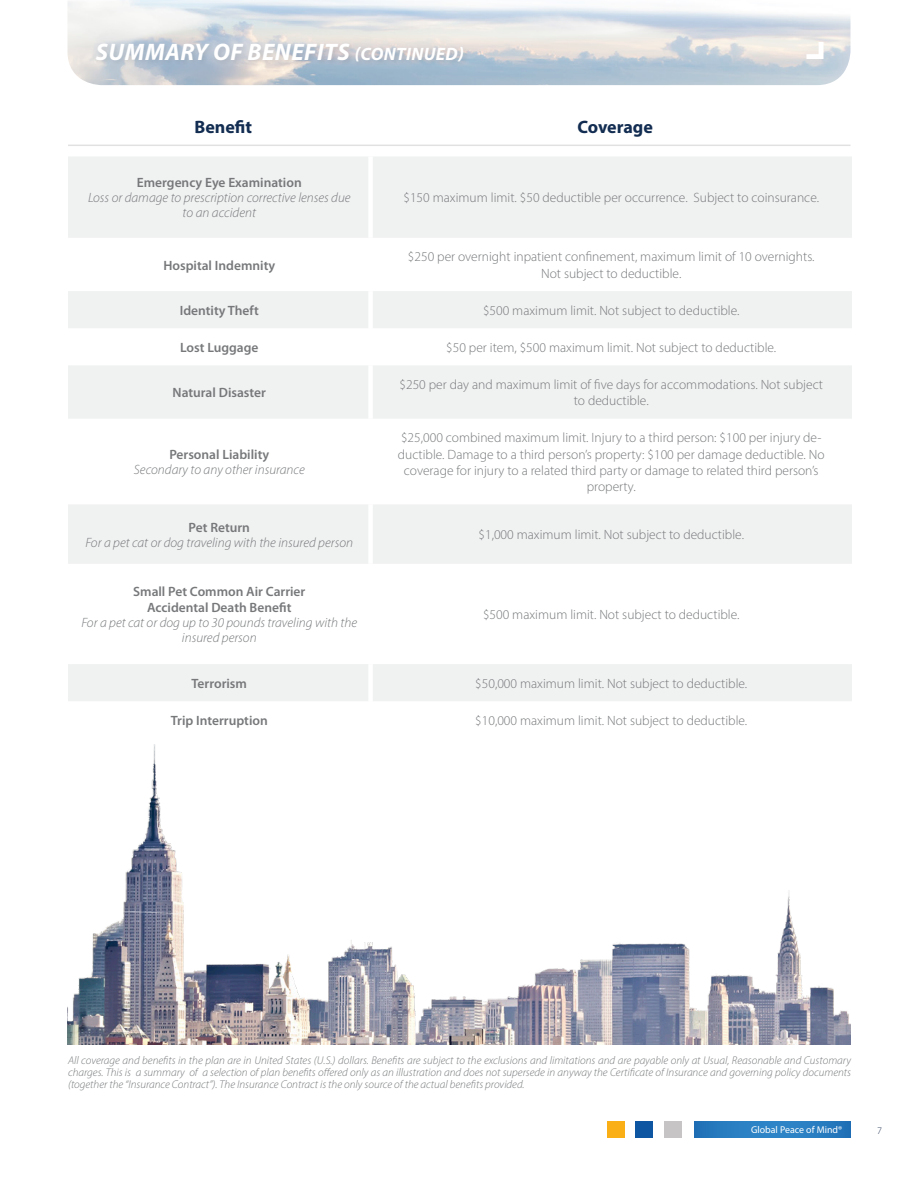
<style>
.page{position:relative;width:918px;height:1188px;background:#fff}
.page>*{position:absolute;margin:0;border:0;box-sizing:border-box;transform-origin:0 0}
.t1{font:italic 700 24px "Myriad Pro";letter-spacing:.02em;color:#fff}
.t2{font:700 18px "Myriad Pro";color:#122d51}
.t3{font:300 13.5px/16.2px "Myriad Pro";color:#76787a;text-align:center}
.t4{font:italic 300 13.5px/15px "Myriad Pro";color:#76787a;text-align:center}
.t5{font:600 13.5px/16.2px "Myriad Pro";color:#76787a;text-align:center}
.t6{font:italic 300 11.25px/12px "Myriad Pro";color:#76787a;text-align:justify}
.t7{font:300 10.05px "Myriad Pro";color:#273755}
.t8{font:9.9px "Myriad Pro";color:#fff}
.s1{font-size:18px}
</style>
<div class="page">
<div style="left:608px;top:1121px;width:17px;height:16px;background:#fbaf16"></div>
<div style="left:636px;top:1121px;width:17px;height:16px;background:#0f56a2"></div>
<div style="left:664px;top:1121px;width:17px;height:16px;background:#c6c4c4"></div>
<img style="left:68px;top:744px;width:782px;height:301px">
<img style="left:68px;top:0;width:782px;height:85px">
<svg style="left:68px;top:157px;width:784px;height:544px"></svg>
<div style="left:368px;top:156px;width:5px;height:82px;background:#fff"></div>
<div style="left:368px;top:238px;width:5px;height:53px;background:#fff"></div>
<div style="left:368px;top:291px;width:5px;height:37px;background:#fff"></div>
<div style="left:368px;top:328px;width:5px;height:37px;background:#fff"></div>
<div style="left:368px;top:365px;width:5px;height:54px;background:#fff"></div>
<div style="left:368px;top:419px;width:5px;height:85px;background:#fff"></div>
<div style="left:368px;top:504px;width:5px;height:60px;background:#fff"></div>
<div style="left:368px;top:564px;width:5px;height:100px;background:#fff"></div>
<div style="left:368px;top:664px;width:5px;height:37px;background:#fff"></div>
<hr style="left:68px;top:145px;width:782px;height:1px;background:#c6c4c3">
<div style="left:95px;top:41px;width:375px;height:27px;background:#000;opacity:.1"></div>
<svg style="left:806px;top:42px;width:18px;height:17px"></svg>
<div style="left:694px;top:1121px;width:156px;height:16px;background:linear-gradient(to right,#287dc0,#287dc1)"></div>
<h1 class="t1" style="left:96px;top:36px;width:369px">SUMMARY OF BENEFITS <span class="s1">(CONTINUED)</span></h1>
<h2 class="t2" style="left:194px;top:115px;width:59px">Benefit</h2>
<h2 class="t2" style="left:577px;top:115px;width:77px">Coverage</h2>
<p class="t5" style="left:137px;top:174px;width:166px">Emergency Eye Examination</p>
<p class="t4" style="left:88px;top:190px;width:264px">Loss or damage to prescription corrective lenses due to an accident</p>
<p class="t3" style="left:403px;top:189px;width:417px">$150 maximum limit. $50 deductible per occurrence. Subject to coinsurance.</p>
<p class="t5" style="left:163px;top:257px;width:113px">Hospital Indemnity</p>
<p class="t3" style="left:408px;top:249px;width:408px">$250 per overnight inpatient confinement, maximum limit of 10 overnights.<br>Not subject to deductible.</p>
<p class="t5" style="left:180px;top:302px;width:80px">Identity Theft</p>
<p class="t3" style="left:483px;top:302px;width:258px">$500 maximum limit. Not subject to deductible.</p>
<p class="t5" style="left:180px;top:339px;width:80px">Lost Luggage</p>
<p class="t3" style="left:446px;top:339px;width:332px">$50 per item, $500 maximum limit. Not subject to deductible.</p>
<p class="t5" style="left:173px;top:384px;width:95px">Natural Disaster</p>
<p class="t3" style="left:400px;top:376px;width:425px">$250 per day and maximum limit of five days for accommodations. Not subject to deductible.</p>
<p class="t5" style="left:169px;top:446px;width:101px">Personal Liability</p>
<p class="t4" style="left:134px;top:462px;width:172px">Secondary to any other insurance</p>
<p class="t5" style="left:189px;top:519px;width:63px">Pet Return</p>
<p class="t4" style="left:86px;top:535px;width:269px">For a pet cat or dog traveling with the insured person</p>
<p class="t5" style="left:133px;top:583px;width:174px">Small Pet Common Air Carrier<br>Accidental Death Benefit</p>
<p class="t4" style="left:82px;top:615px;width:277px">For a pet cat or dog up to 30 pounds traveling with the insured person</p>
<p class="t3" style="left:398px;top:430px;width:428px">$25,000 combined maximum limit. Injury to a third person: $100 per injury de&shy;ductible. Damage to a third person’s property: $100 per damage deductible. No coverage for injury to a related third party or damage to related third person’s property.</p>
<p class="t3" style="left:479px;top:526px;width:267px">$1,000 maximum limit. Not subject to deductible.</p>
<p class="t3" style="left:483px;top:606px;width:258px">$500 maximum limit. Not subject to deductible.</p>
<p class="t5" style="left:192px;top:675px;width:57px">Terrorism</p>
<p class="t3" style="left:475px;top:675px;width:274px">$50,000 maximum limit. Not subject to deductible.</p>
<p class="t5" style="left:171px;top:712px;width:99px">Trip Interruption</p>
<p class="t3" style="left:475px;top:712px;width:274px">$10,000 maximum limit. Not subject to deductible.</p>
<p class="t6" style="left:68px;top:1055px;width:785px">All coverage and benefits in the plan are in United States (U.S.) dollars. Benefits are subject to the exclusions and limitations and are payable only at Usual, Reasonable and Customary charges. This is a summary of a selection of plan benefits offered only as an illustration and does not supersede in anyway the Certificate of Insurance and governing policy documents (together the “Insurance Contract”). The Insurance Contract is the only source of the actual benefits provided.</p>
<p class="t8" style="left:751px;top:1123px;width:93px">Global Peace of Mind®</p>
<p class="t7" style="left:877px;top:1124px;width:6px">7</p>
</div>
